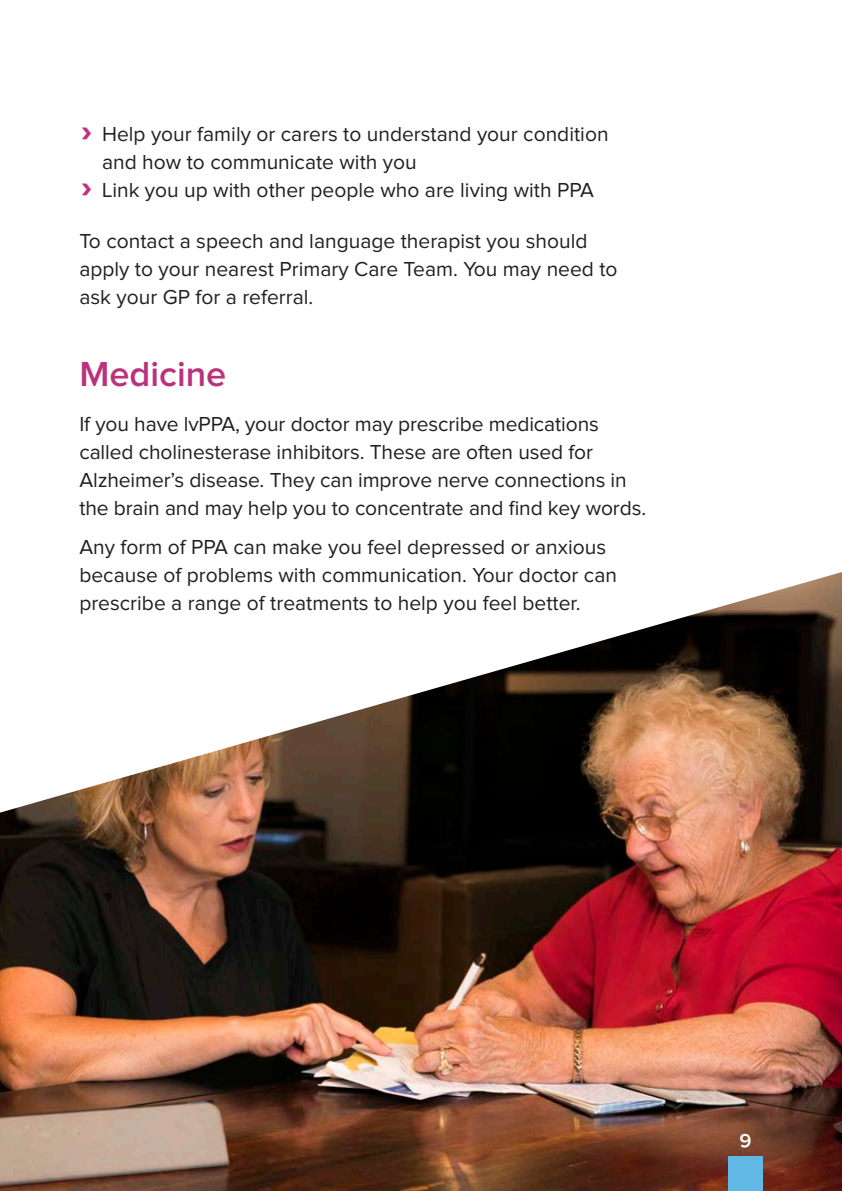
<style>
.page{position:relative;width:842px;height:1191px;background:#fff}
.page>*{position:absolute;margin:0;border:0;box-sizing:border-box;transform-origin:0 0}
.A_head{font:600 36px "Proxima Nova";color:#bb317c}
.Main_text{font:21px/28px "Proxima Nova";color:#231f20}
.t1{font:600 20px "Proxima Nova";color:#fff}
.s1{font-family:"Scene";font-weight:900;color:#bb317c}
</style>
<div class="page">
<img style="left:0;top:572px;width:842px;height:619px">
<div style="left:729px;top:1157px;width:34px;height:34px;background:#61b8e4"></div>
<p class="Main_text" style="left:102px;top:121px;width:508px;text-indent:-23px"><span class="s1">&gt;</span> Help your family or carers to understand your condition and how to communicate with you</p>
<p class="Main_text" style="left:79px;top:177px;width:516px"><span class="s1">&gt;</span> Link you up with other people who are living with PPA</p>
<p class="Main_text" style="left:79px;top:228px;width:540px">To contact a speech and language therapist you should apply to your nearest Primary Care Team. You may need to ask your GP for a referral.</p>
<p class="A_head" style="left:79px;top:357px;width:148px">Medicine</p>
<p class="Main_text" style="left:79px;top:411px;width:568px">If you have lvPPA, your doctor may prescribe medications called cholinesterase inhibitors. These are often used for Alzheimer’s disease. They can improve nerve connections in the brain and may help you to concentrate and find key words.</p>
<p class="Main_text" style="left:79px;top:534px;width:539px">Any form of PPA can make you feel depressed or anxious because of problems with communication. Your doctor can prescribe a range of treatments to help you feel better.</p>
<p class="t1" style="left:740px;top:1129px;width:14px">9</p>
</div>
